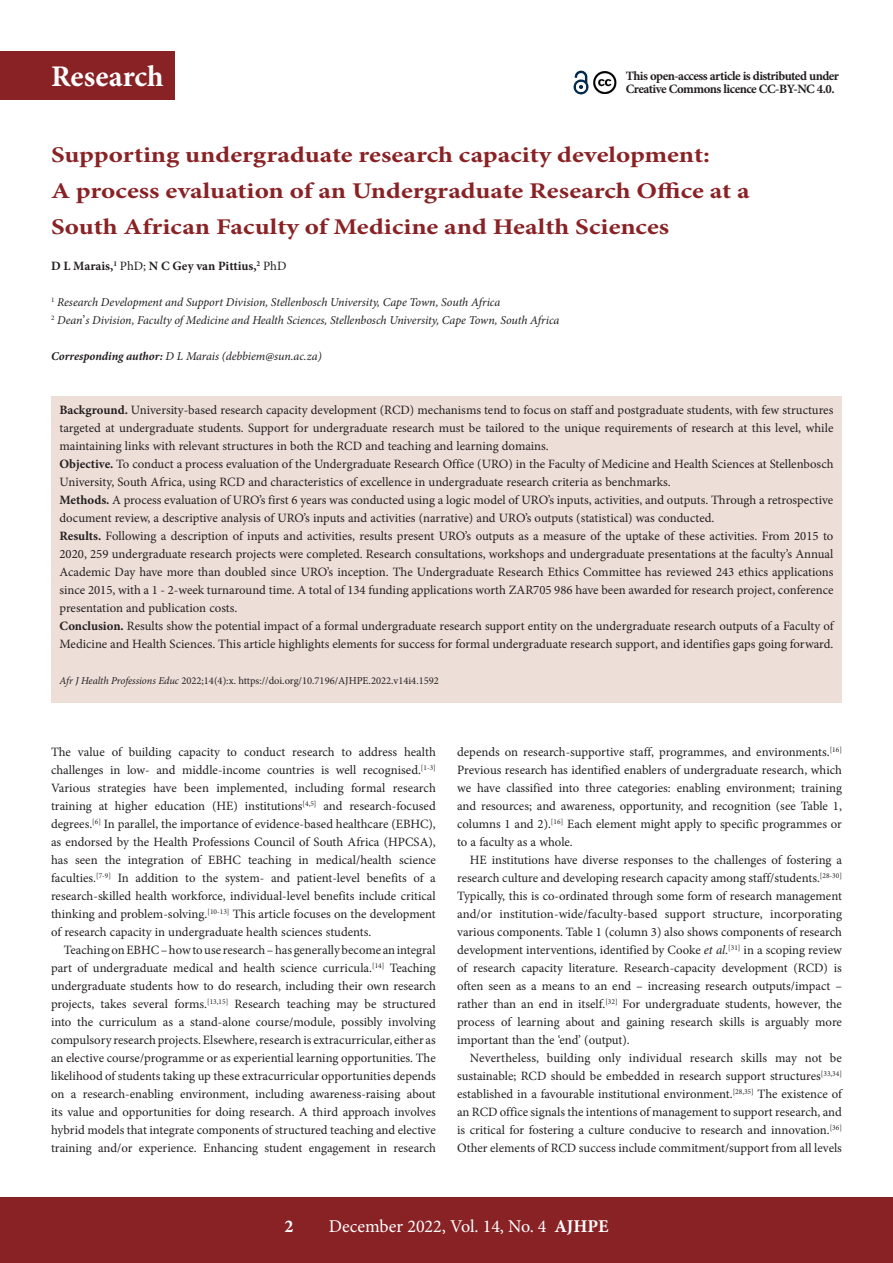
<style>
.page{position:relative;width:893px;height:1263px;background:#fff}
.page>*{position:absolute;margin:0;border:0;box-sizing:border-box;transform-origin:0 0}
.t1{font:700 30px "Minion Pro";color:#fff}
.A_HEAD{font:700 22.5px/36px "Minion Pro";color:#892225;scale:1.2 1}
.t2{font:18px "Minion Pro";color:#fff}
.t3{font:700 18px "Minion Pro";color:#fff}
.BODY_TEXT_1ST_PARAGR{font:12.75px/18px "Minion Pro";color:#231f20;text-align:justify}
.BODY_TEXT_INDENT{font:12.75px/18px "Minion Pro";letter-spacing:-.005em;color:#231f20;text-align:justify}
.BODY_TEXT_1ST_PARAGR-2{font:700 12.75px/13.5px "Minion Pro";letter-spacing:-.04em;color:#231f20}
.AUTHORS_NAME{font:700 12.75px "Minion Pro";letter-spacing:-.005em;color:#231f20}
.AUTHOR_DETAILS{font:italic 12px "Minion Pro";letter-spacing:-.005em;color:#231f20}
.CORRESPONDING_AUTHOR{font:italic 12px "Minion Pro";letter-spacing:-.01em;color:#231f20}
.CITELINE{font:10.5px "Minion Pro";color:#231f20}
.s1{font-weight:400}
.s2{font-style:normal;font-size:12.75px}
.s3{font-weight:700}
.s4{font-style:italic}
</style>
<div class="page">
<div style="left:0;top:1197px;width:893px;height:66px;background:#892225"></div>
<div style="left:0;top:51px;width:174px;height:49px;background:#892225"></div>
<div style="left:51px;top:396px;width:791px;height:306px;background:#eddfd8"></div>
<svg style="left:573px;top:70px;width:16px;height:25px"></svg>
<img style="left:593px;top:71px;width:24px;height:23px">
<h1 class="t1" style="left:51px;top:56px;width:114px">Research</h1>
<p class="BODY_TEXT_1ST_PARAGR-2" style="left:626px;top:69px;width:215px">This open-access article is distributed under<br>Creative Commons licence CC-BY-NC 4.0.</p>
<h1 class="A_HEAD" style="left:51px;top:137px;width:584px">Supporting undergraduate research capacity development:<br>A process evaluation of an Undergraduate Research Office at a<br>South African Faculty of Medicine and Health Sciences</h1>
<p class="AUTHORS_NAME" style="left:51px;top:257px;width:237px">D L Marais,<sup>1</sup> <span class="s1">PhD;</span> N C Gey van Pittius,<sup>2</sup> <span class="s1">PhD</span></p>
<p class="AUTHOR_DETAILS" style="left:51px;top:294px;width:451px"><sup>1</sup> Research Development and Support Division, Stellenbosch University, Cape Town, South Africa</p>
<p class="AUTHOR_DETAILS" style="left:51px;top:312px;width:510px"><sup>2</sup> Dean<span class="s2">’</span>s Division, Faculty of Medicine and Health Sciences, Stellenbosch University, Cape Town, South Africa</p>
<p class="CORRESPONDING_AUTHOR" style="left:51px;top:348px;width:272px"><span class="s3">Corresponding author:</span> D L Marais (debbiem@sun.ac.za)</p>
<p class="BODY_TEXT_1ST_PARAGR" style="left:60px;top:401px;width:775px"><span class="s3">Background.</span> University-based research capacity development (RCD) mechanisms tend to focus on staff and postgraduate students, with few structures targeted at undergraduate students. Support for undergraduate research must be tailored to the unique requirements of research at this level, while maintaining links with relevant structures in both the RCD and teaching and learning domains.</p>
<p class="BODY_TEXT_1ST_PARAGR" style="left:60px;top:455px;width:775px"><span class="s3">Objective.</span> To conduct a process evaluation of the Undergraduate Research Office (URO) in the Faculty of Medicine and Health Sciences at Stellenbosch<br>University, South Africa, using RCD and characteristics of excellence in undergraduate research criteria as benchmarks.</p>
<p class="BODY_TEXT_1ST_PARAGR" style="left:60px;top:491px;width:775px"><span class="s3">Methods.</span> A process evaluation of URO’s first 6 years was conducted using a logic model of URO’s inputs, activities, and outputs. Through a retrospective document review, a descriptive analysis of URO’s inputs and activities (narrative) and URO’s outputs (statistical) was conducted.</p>
<p class="BODY_TEXT_1ST_PARAGR" style="left:60px;top:527px;width:775px"><span class="s3">Results.</span> Following a description of inputs and activities, results present URO’s outputs as a measure of the uptake of these activities. From 2015 to 2020, 259 undergraduate research projects were completed. Research consultations, workshops and undergraduate presentations at the faculty’s Annual Academic Day have more than doubled since URO’s inception. The Undergraduate Research Ethics Committee has reviewed 243 ethics applications since 2015, with a 1 - 2-week turnaround time. A total of 134 funding applications worth ZAR705 986 have been awarded for research project, conference presentation and publication costs.</p>
<p class="BODY_TEXT_1ST_PARAGR" style="left:60px;top:617px;width:775px"><span class="s3">Conclusion.</span> Results show the potential impact of a formal undergraduate research support entity on the undergraduate research outputs of a Faculty of<br>Medicine and Health Sciences. This article highlights elements for success for formal undergraduate research support, and identifies gaps going forward.</p>
<p class="CITELINE" style="left:60px;top:674px;width:381px"><span class="s4">Afr J Health Professions Educ</span> 2022;14(4):x. https://doi.org/10.7196/AJHPE.2022.v14i4.1592</p>
<p class="BODY_TEXT_1ST_PARAGR" style="left:51px;top:743px;width:386px">The value of building capacity to conduct research to address health challenges in low- and middle-income countries is well recognised.<sup>[1-3] </sup>Various strategies have been implemented, including formal research training at higher education (HE) institutions<sup>[4,5]</sup> and research-focused degrees.<sup>[6]</sup> In parallel, the importance of evidence-based healthcare (EBHC), as endorsed by the Health Professions Council of South Africa (HPCSA), has seen the integration of EBHC teaching in medical/health science faculties.<sup>[7-9]</sup> In addition to the system- and patient-level benefits of a research-skilled health workforce, individual-level benefits include critical thinking and problem-solving.<sup>[10-13]</sup> This article focuses on the development of research capacity in undergraduate health sciences students.</p>
<p class="BODY_TEXT_INDENT" style="left:51px;top:941px;width:386px;text-indent:13px">Teaching on EBHC – how to use research – has generally become an integral part of undergraduate medical and health science curricula.<sup>[14]</sup> Teaching undergraduate students how to do research, including their own research projects, takes several forms.<sup>[13,15]</sup> Research teaching may be structured into the curriculum as a stand-alone course/module, possibly involving compulsory research projects. Elsewhere, research is extracurricular, either as an elective course/programme or as experiential learning opportunities. The likelihood of students taking up these extracurricular opportunities depends on a research-enabling environment, including awareness-raising about its value and opportunities for doing research. A third approach involves hybrid models that integrate components of structured teaching and elective training and/or experience. Enhancing student engagement in research</p>
<p class="BODY_TEXT_INDENT" style="left:457px;top:743px;width:386px">depends on research-supportive staff, programmes, and environments.<sup>[16] </sup>Previous research has identified enablers of undergraduate research, which we have classified into three categories: enabling environment; training and resources; and awareness, opportunity, and recognition (see Table 1, columns 1 and 2).<sup>[16]</sup> Each element might apply to specific programmes or to a faculty as a whole.</p>
<p class="BODY_TEXT_INDENT" style="left:457px;top:851px;width:386px;text-indent:13px">HE institutions have diverse responses to the challenges of fostering a research culture and developing research capacity among staff/students.<sup>[28-30] </sup>Typically, this is co-ordinated through some form of research management and/or institution-wide/faculty-based support structure, incorporating various components. Table 1 (column 3) also shows components of research development interventions, identified by Cooke <span class="s4">et al</span>.<sup>[31]</sup> in a scoping review of research capacity literature. Research-capacity development (RCD) is often seen as a means to an end – increasing research outputs/impact – rather than an end in itself.<sup>[32]</sup> For undergraduate students, however, the process of learning about and gaining research skills is arguably more important than the ‘end’ (output).</p>
<p class="BODY_TEXT_INDENT" style="left:457px;top:1049px;width:386px;text-indent:13px">Nevertheless, building only individual research skills may not be sustainable; RCD should be embedded in research support structures<sup>[33,34] </sup>established in a favourable institutional environment.<sup>[28,35]</sup> The existence of an RCD office signals the intentions of management to support research, and is critical for fostering a culture conducive to research and innovation.<sup>[36] </sup>Other elements of RCD success include commitment/support from all levels</p>
<h3 class="t3" style="left:284px;top:1213px;width:10px">2</h3>
<h3 class="t2" style="left:329px;top:1214px;width:281px">December 2022, Vol. 14, No. 4 <span class="s3">AJHPE</span></h3>
</div>
